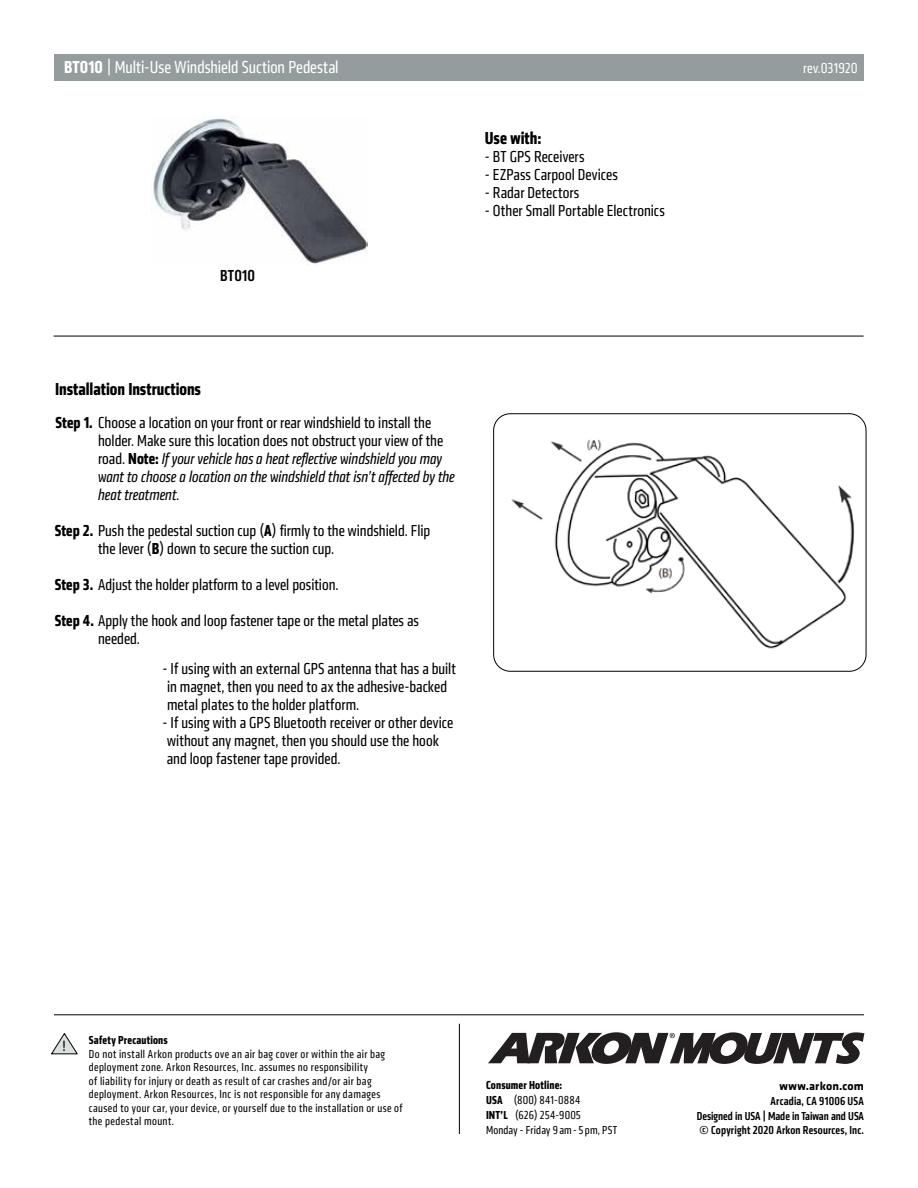
<style>
.page{position:relative;width:918px;height:1188px;background:#fff}
.page>*{position:absolute;margin:0;border:0;box-sizing:border-box;transform-origin:0 0}
.t1{font:condensed 18px "Klavika";color:#fff}
.t2{font:700 condensed 18px "Klavika";color:#000}
.t3{font:condensed 16.5px/18px "Klavika";color:#000}
.t4{font:italic condensed 16.5px/18px "Klavika";color:#000}
.t5{font:500 condensed 16.5px "Klavika";letter-spacing:.015em;color:#000}
.t6{font:condensed 15px "Klavika";letter-spacing:.01em;color:#fff}
.t7{font:15px "Klavika";color:#000}
.t8{font:condensed 12px/13.5px "Klavika";letter-spacing:.035em;color:#000}
.t9{font:500 condensed 12px/14.7px "Klavika";letter-spacing:.015em;color:#000;text-align:justify}
.t10{font:condensed 12px/15px "Klavika";letter-spacing:.015em;color:#000}
.t11{font:700 condensed 12px "Klavika";letter-spacing:.02em;color:#000}
.t12{font:700 12px "Klavika";letter-spacing:.01em;color:#000}
.s1{font-weight:700}
.s2{font-weight:700;font-style:normal}
.s3{font-style:normal}
</style>
<div class="page">
<div style="left:54px;top:54px;width:810px;height:27px;background:#959c9d"></div>
<hr style="left:459px;top:1024px;width:1px;height:110px;background:#000">
<hr style="left:54px;top:1014px;width:810px;height:1px;background:#000">
<svg style="left:488px;top:1032px;width:376px;height:32px"></svg>
<img style="left:151px;top:116px;width:216px;height:149px">
<hr style="left:54px;top:336px;width:810px;height:1px;background:#000">
<svg style="left:51px;top:1033px;width:27px;height:22px"></svg>
<img style="left:495px;top:414px;width:371px;height:257px">
<div style="left:493px;top:413px;width:373px;height:259px;border:1px solid #000;border-radius:17px"></div>
<p class="t1" style="left:64px;top:57px;width:276px"><span class="s1">BT010</span> | Multi-Use Windshield Suction Pedestal</p>
<p class="t6" style="left:803px;top:59px;width:56px">rev.031920</p>
<p class="t5" style="left:220px;top:265px;width:36px">BT010</p>
<p class="t2" style="left:485px;top:127px;width:58px">Use with:</p>
<p class="t3" style="left:485px;top:148px;width:101px">- BT GPS Receivers</p>
<p class="t3" style="left:485px;top:166px;width:135px">- EZPass Carpool Devices</p>
<p class="t3" style="left:485px;top:184px;width:96px">- Radar Detectors</p>
<p class="t3" style="left:485px;top:202px;width:182px">- Other Small Portable Electronics</p>
<p class="t2" style="left:55px;top:377px;width:147px">Installation Instructions</p>
<p class="t4" style="left:98px;top:414px;width:358px;text-indent:-43px"><span class="s2">Step 1.</span> <span class="s3">Choose a location on your front or rear windshield to install the holder. Make sure this location does not obstruct your view of the road.</span> <span class="s2">Note:</span> If your vehicle has a heat reflective windshield you may want to choose a location on the windshield that isn’t affected by the heat treatment.</p>
<p class="t3" style="left:98px;top:522px;width:334px;text-indent:-43px"><span class="s1">Step 2.</span> Push the pedestal suction cup (<span class="s1">A</span>) firmly to the windshield. Flip the lever (<span class="s1">B</span>) down to secure the suction cup.</p>
<p class="t3" style="left:55px;top:567px;width:366px;line-height:36px"><span class="s1">Step 3.</span> Adjust the holder platform to a level position.<br><span class="s1">Step 4.</span> Apply the hook and loop fastener tape or the metal plates as</p>
<p class="t3" style="left:98px;top:630px;width:43px">needed.</p>
<p class="t3" style="left:163px;top:660px;width:295px">- If using with an external GPS antenna that has a built in magnet, then you need to ax the adhesive-backed metal plates to the holder platform.</p>
<p class="t3" style="left:163px;top:714px;width:292px">- If using with a GPS Bluetooth receiver or other device without any magnet, then you should use the hook and loop fastener tape provided.</p>
<p class="t7" style="left:62px;top:1036px;width:5px">!</p>
<p class="t11" style="left:89px;top:1033px;width:80px">Safety Precautions</p>
<p class="t8" style="left:89px;top:1047px;width:315px">Do not install Arkon products ove an air bag cover or within the air bag deployment zone. Arkon Resources, Inc. assumes no responsibility<br>of liability for injury or death as result of car crashes and/or air bag deployment. Arkon Resources, Inc is not responsible for any damages caused to your car, your device, or yourself due to the installation or use of the pedestal mount.</p>
<p class="t10" style="left:486px;top:1078px;width:133px"><span class="s1">Consumer Hotline:<br>USA</span> (800) 841-0884<br><span class="s1">INT’L</span> (626) 254-9005<br>Monday - Friday 9am-5pm, PST</p>
<p class="t12" style="left:780px;top:1077px;width:86px">www.arkon.com</p>
<p class="t9" style="left:697px;top:1093px;width:169px;text-indent:74px">Arcadia, CA 91006 USA Designed in USA | Made in Taiwan and USA © Copyright 2020 Arkon Resources, Inc.</p>
</div>
